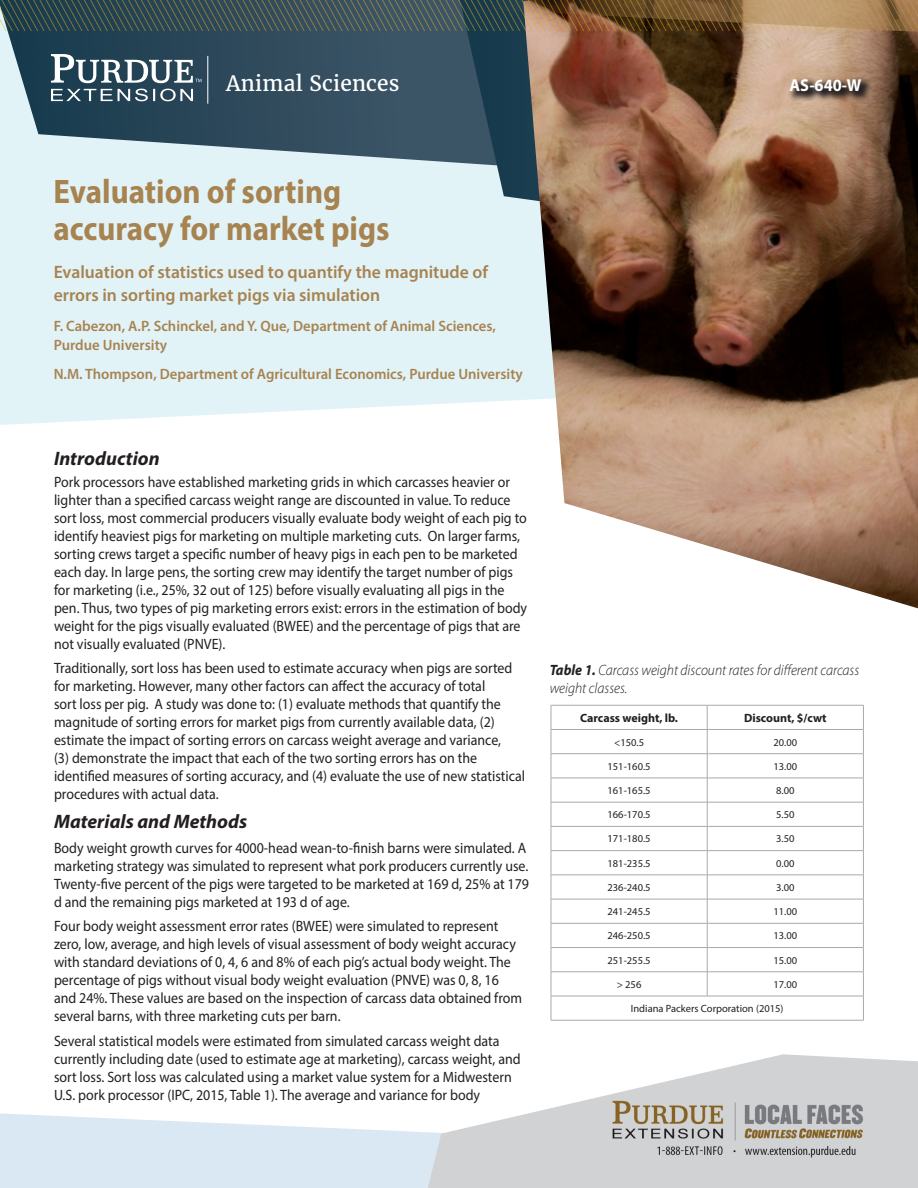
<style>
.page{position:relative;width:918px;height:1188px;background:#fff}
.page>*{position:absolute;margin:0;border:0;box-sizing:border-box;transform-origin:0 0}
.text{font:700 34.05px "Myriad Pro";color:#a78350;scale:.91 1}
.Heading{font:21px "Merriweather";letter-spacing:.01em;color:#fff}
.Body_text{font:italic 700 19.5px "Myriad Pro";color:#231f20}
.text-2{font:600 18px/22.5px "Myriad Pro";color:#a78350}
.text-3{font:700 17.25px "Myriad Pro";color:#fff;scale:.95 1}
.Body_text-2{font:15px/18px "Myriad Pro";color:#231f20;scale:.93 1}
.text-4{font:600 15px/19.5px "Myriad Pro";color:#a78350}
.Body_text-3{font:italic 300 15px/18px "Myriad Pro";color:#231f20;scale:.93 1}
.Table-body{font:700 12px "Myriad Pro";color:#231f20}
.Table-body-2{font:10.5px "Myriad Pro";color:#231f20}
.s1{font-weight:700}
</style>
<div class="page">
<svg style="left:0;top:1113px;width:428px;height:75px;background:#deeaf5"></svg>
<svg style="left:428px;top:1054px;width:490px;height:134px;fill:#d1d2d4"></svg>
<div style="left:0;top:174px;width:523px;height:251px;background:#e2f3f8"></div>
<svg style="left:0;top:32px;width:460px;height:142px;background:#5d7684"></svg>
<svg style="left:460px;top:32px;width:63px;height:222px;background:#66818e"></svg>
<svg style="left:51px;top:89px;width:142px;height:12px"></svg>
<hr style="left:208px;top:56px;width:1px;height:48px;background:#fff">
<svg style="left:51px;top:54px;width:151px;height:29px"></svg>
<img style="left:523px;top:32px;width:395px;height:576px">
<img style="left:604px;top:1099px;width:272px;height:61px">
<div style="left:788px;top:76px;width:85px;height:26px;background:#231f20;opacity:.97"></div>
<svg style="left:0;top:0;width:918px;height:32px;background:#5f5e50"></svg>
<hr style="left:551px;top:705px;width:156px;height:1px;background:#a8a9ad">
<hr style="left:707px;top:705px;width:157px;height:1px;background:#a8a9ad">
<hr style="left:551px;top:729px;width:156px;height:1px;background:#a8a9ad">
<hr style="left:707px;top:729px;width:157px;height:1px;background:#a8a9ad">
<hr style="left:551px;top:753px;width:156px;height:1px;background:#a8a9ad">
<hr style="left:707px;top:753px;width:157px;height:1px;background:#a8a9ad">
<hr style="left:551px;top:778px;width:156px;height:1px;background:#a8a9ad">
<hr style="left:707px;top:778px;width:157px;height:1px;background:#a8a9ad">
<hr style="left:551px;top:802px;width:156px;height:1px;background:#a8a9ad">
<hr style="left:707px;top:802px;width:157px;height:1px;background:#a8a9ad">
<hr style="left:551px;top:826px;width:156px;height:1px;background:#a8a9ad">
<hr style="left:707px;top:826px;width:157px;height:1px;background:#a8a9ad">
<hr style="left:551px;top:850px;width:156px;height:1px;background:#a8a9ad">
<hr style="left:707px;top:850px;width:157px;height:1px;background:#a8a9ad">
<hr style="left:551px;top:875px;width:156px;height:1px;background:#a8a9ad">
<hr style="left:707px;top:875px;width:157px;height:1px;background:#a8a9ad">
<hr style="left:551px;top:899px;width:156px;height:1px;background:#a8a9ad">
<hr style="left:707px;top:899px;width:157px;height:1px;background:#a8a9ad">
<hr style="left:551px;top:923px;width:156px;height:1px;background:#a8a9ad">
<hr style="left:707px;top:923px;width:157px;height:1px;background:#a8a9ad">
<hr style="left:551px;top:947px;width:156px;height:1px;background:#a8a9ad">
<hr style="left:707px;top:947px;width:157px;height:1px;background:#a8a9ad">
<hr style="left:551px;top:972px;width:156px;height:1px;background:#a8a9ad">
<hr style="left:707px;top:972px;width:157px;height:1px;background:#a8a9ad">
<svg style="left:707px;top:705px;width:1px;height:291px"></svg>
<hr style="left:551px;top:996px;width:156px;height:1px;background:#a8a9ad">
<svg style="left:551px;top:705px;width:1px;height:315px"></svg>
<hr style="left:707px;top:996px;width:157px;height:1px;background:#a8a9ad">
<svg style="left:863px;top:705px;width:1px;height:315px"></svg>
<hr style="left:551px;top:1020px;width:156px;height:1px;background:#a8a9ad">
<hr style="left:707px;top:1020px;width:157px;height:1px;background:#a8a9ad">
<p class="Heading" style="left:226px;top:70px;width:175px">Animal Sciences</p>
<p class="text-3" style="left:790px;top:74px;width:77px">AS-640-W</p>
<p class="text" style="left:54px;top:170px;width:318px">Evaluation of sorting</p>
<p class="text" style="left:54px;top:207px;width:371px">accuracy for market pigs</p>
<p class="text-2" style="left:54px;top:261px;width:436px">Evaluation of statistics used to quantify the magnitude of errors in sorting market pigs via simulation</p>
<p class="text-4" style="left:54px;top:316px;width:444px">F. Cabezon, A.P. Schinckel, and Y. Que, Department of Animal Sciences,<br>Purdue University</p>
<p class="text-4" style="left:54px;top:364px;width:471px">N.M. Thompson, Department of Agricultural Economics, Purdue University</p>
<p class="Body_text" style="left:54px;top:446px;width:107px">Introduction</p>
<p class="Body_text-2" style="left:54px;top:473px;width:510px">Pork processors have established marketing grids in which carcasses heavier or lighter than a specified carcass weight range are discounted in value. To reduce sort loss, most commercial producers visually evaluate body weight of each pig to identify heaviest pigs for marketing on multiple marketing cuts. On larger farms, sorting crews target a specific number of heavy pigs in each pen to be marketed each day. In large pens, the sorting crew may identify the target number of pigs for marketing (i.e., 25%, 32 out of 125) before visually evaluating all pigs in the pen. Thus, two types of pig marketing errors exist: errors in the estimation of body weight for the pigs visually evaluated (BWEE) and the percentage of pigs that are not visually evaluated (PNVE).</p>
<p class="Body_text-2" style="left:54px;top:659px;width:508px">Traditionally, sort loss has been used to estimate accuracy when pigs are sorted for marketing. However, many other factors can affect the accuracy of total<br>sort loss per pig. A study was done to: (1) evaluate methods that quantify the magnitude of sorting errors for market pigs from currently available data, (2) estimate the impact of sorting errors on carcass weight average and variance,<br>(3) demonstrate the impact that each of the two sorting errors has on the identified measures of sorting accuracy, and (4) evaluate the use of new statistical procedures with actual data.</p>
<p class="Body_text" style="left:54px;top:809px;width:195px">Materials and Methods</p>
<p class="Body_text-2" style="left:54px;top:839px;width:512px">Body weight growth curves for 4000-head wean-to-finish barns were simulated. A marketing strategy was simulated to represent what pork producers currently use.<br>Twenty-five percent of the pigs were targeted to be marketed at 169 d, 25% at 179 d and the remaining pigs marketed at 193 d of age.</p>
<p class="Body_text-2" style="left:54px;top:917px;width:505px">Four body weight assessment error rates (BWEE) were simulated to represent zero, low, average, and high levels of visual assessment of body weight accuracy with standard deviations of 0, 4, 6 and 8% of each pig’s actual body weight. The percentage of pigs without visual body weight evaluation (PNVE) was 0, 8, 16 and 24%. These values are based on the inspection of carcass data obtained from several barns, with three marketing cuts per barn.</p>
<p class="Body_text-2" style="left:54px;top:1032px;width:503px">Several statistical models were estimated from simulated carcass weight data currently including date (used to estimate age at marketing), carcass weight, and sort loss. Sort loss was calculated using a market value system for a Midwestern U.S. pork processor (IPC, 2015, Table 1). The average and variance for body</p>
<p class="Body_text-3" style="left:550px;top:662px;width:334px"><span class="s1">Table 1.</span> Carcass weight discount rates for different carcass weight classes.</p>
<p class="Table-body" style="left:580px;top:710px;width:100px">Carcass weight, lb.</p>
<p class="Table-body" style="left:744px;top:710px;width:84px">Discount, $/cwt</p>
<p class="Table-body-2" style="left:614px;top:736px;width:31px">&lt;150.5</p>
<p class="Table-body-2" style="left:773px;top:736px;width:25px">20.00</p>
<p class="Table-body-2" style="left:608px;top:760px;width:45px">151-160.5</p>
<p class="Table-body-2" style="left:773px;top:760px;width:25px">13.00</p>
<p class="Table-body-2" style="left:608px;top:784px;width:45px">161-165.5</p>
<p class="Table-body-2" style="left:776px;top:784px;width:20px">8.00</p>
<p class="Table-body-2" style="left:608px;top:808px;width:45px">166-170.5</p>
<p class="Table-body-2" style="left:776px;top:808px;width:20px">5.50</p>
<p class="Table-body-2" style="left:608px;top:832px;width:45px">171-180.5</p>
<p class="Table-body-2" style="left:776px;top:832px;width:20px">3.50</p>
<p class="Table-body-2" style="left:608px;top:857px;width:45px">181-235.5</p>
<p class="Table-body-2" style="left:776px;top:857px;width:20px">0.00</p>
<p class="Table-body-2" style="left:608px;top:881px;width:45px">236-240.5</p>
<p class="Table-body-2" style="left:776px;top:881px;width:20px">3.00</p>
<p class="Table-body-2" style="left:608px;top:905px;width:45px">241-245.5</p>
<p class="Table-body-2" style="left:773px;top:905px;width:25px">11.00</p>
<p class="Table-body-2" style="left:608px;top:929px;width:45px">246-250.5</p>
<p class="Table-body-2" style="left:773px;top:929px;width:25px">13.00</p>
<p class="Table-body-2" style="left:608px;top:954px;width:45px">251-255.5</p>
<p class="Table-body-2" style="left:773px;top:954px;width:25px">15.00</p>
<p class="Table-body-2" style="left:617px;top:978px;width:26px">&gt; 256</p>
<p class="Table-body-2" style="left:773px;top:978px;width:25px">17.00</p>
<p class="Table-body-2" style="left:631px;top:1002px;width:154px">Indiana Packers Corporation (2015)</p>
</div>
